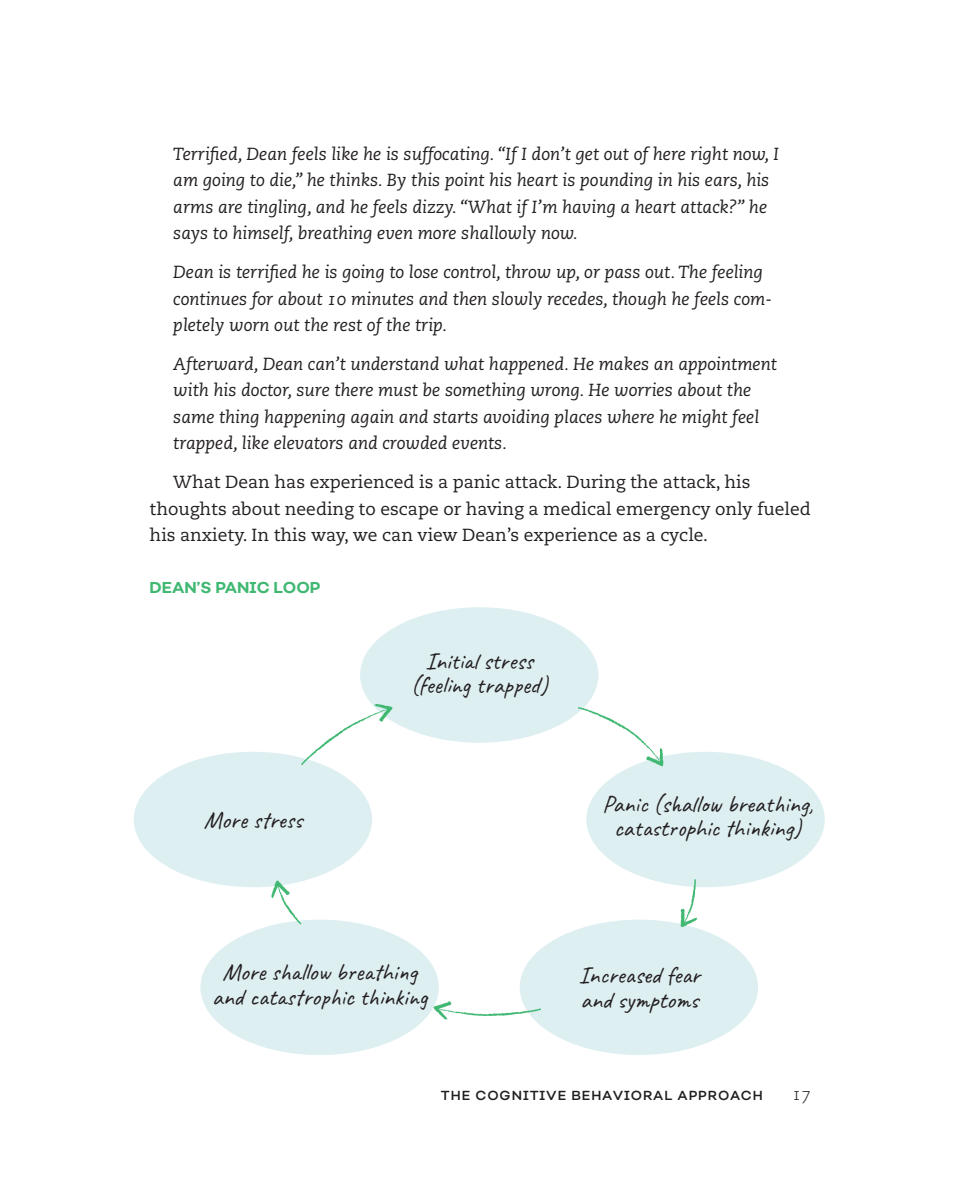
<style>
.page{position:relative;width:961px;height:1197px;background:#fff}
.page>*{position:absolute;margin:0;border:0;box-sizing:border-box;transform-origin:0 0}
.t1{font:24.5px/24.5px "Caveat";color:#231f20;text-align:center}
.t2{font:italic 17.5px/26.2px "Caecilia LT Std";color:#231f20}
.t3{font:17.5px/26.2px "Caecilia LT Std";color:#231f20}
.t4{font:300 17.5px "Caecilia LT Std";color:#231f20}
.t5{font:700 15.75px "Nutmeg";color:#40b872}
.t6{font:13.12px "Nutmeg";letter-spacing:.07em;color:#231f20}
</style>
<div class="page">
<div style="left:360px;top:607px;width:238px;height:136px;background:#deeff2;border-radius:50%"></div>
<div style="left:200px;top:920px;width:239px;height:135px;background:#deeff2;border-radius:50%"></div>
<div style="left:520px;top:920px;width:238px;height:135px;background:#deeff2;border-radius:50%"></div>
<div style="left:134px;top:752px;width:238px;height:135px;background:#deeff2;border-radius:50%"></div>
<div style="left:586px;top:752px;width:239px;height:135px;background:#deeff2;border-radius:50%"></div>
<svg style="left:578px;top:707px;width:86px;height:60px"></svg>
<svg style="left:680px;top:879px;width:18px;height:48px"></svg>
<svg style="left:271px;top:880px;width:31px;height:45px"></svg>
<svg style="left:433px;top:1001px;width:108px;height:19px"></svg>
<svg style="left:301px;top:704px;width:92px;height:61px"></svg>
<p class="t2" style="left:173px;top:141px;width:607px">Terrified, Dean feels like he is suffocating. “If I don’t get out of here right now, I am going to die,” he thinks. By this point his heart is pounding in his ears, his arms are tingling, and he feels dizzy. “What if I’m having a heart attack?” he says to himself, breathing even more shallowly now.</p>
<p class="t2" style="left:173px;top:259px;width:600px">Dean is terrified he is going to lose control, throw up, or pass out. The feeling continues for about 10 minutes and then slowly recedes, though he feels com&shy;pletely worn out the rest of the trip.</p>
<p class="t2" style="left:173px;top:351px;width:605px">Afterward, Dean can’t understand what happened. He makes an appointment with his doctor, sure there must be something wrong. He worries about the same thing happening again and starts avoiding places where he might feel trapped, like elevators and crowded events.</p>
<p class="t3" style="left:150px;top:469px;width:663px;text-indent:24px">What Dean has experienced is a panic attack. During the attack, his thoughts about needing to escape or having a medical emergency only fueled his anxiety. In this way, we can view Dean’s experience as a cycle.</p>
<p class="t5" style="left:150px;top:578px;width:172px">DEAN’S PANIC LOOP</p>
<h1 class="t1" style="left:204px;top:807px;width:100px">More stress</h1>
<h1 class="t1" style="left:411px;top:648px;width:139px">Initial stress (feeling trapped)</h1>
<h1 class="t1" style="left:602px;top:791px;width:213px">Panic (shallow breathing, catastrophic thinking)</h1>
<h1 class="t1" style="left:212px;top:960px;width:217px">More shallow breathing and catastrophic thinking</h1>
<h1 class="t1" style="left:579px;top:963px;width:123px;text-align:left">Increased fear and symptoms</h1>
<p class="t6" style="left:441px;top:1087px;width:323px">THE COGNITIVE BEHAVIORAL APPROACH</p>
<p class="t4" style="left:792px;top:1084px;width:21px">17</p>
</div>
